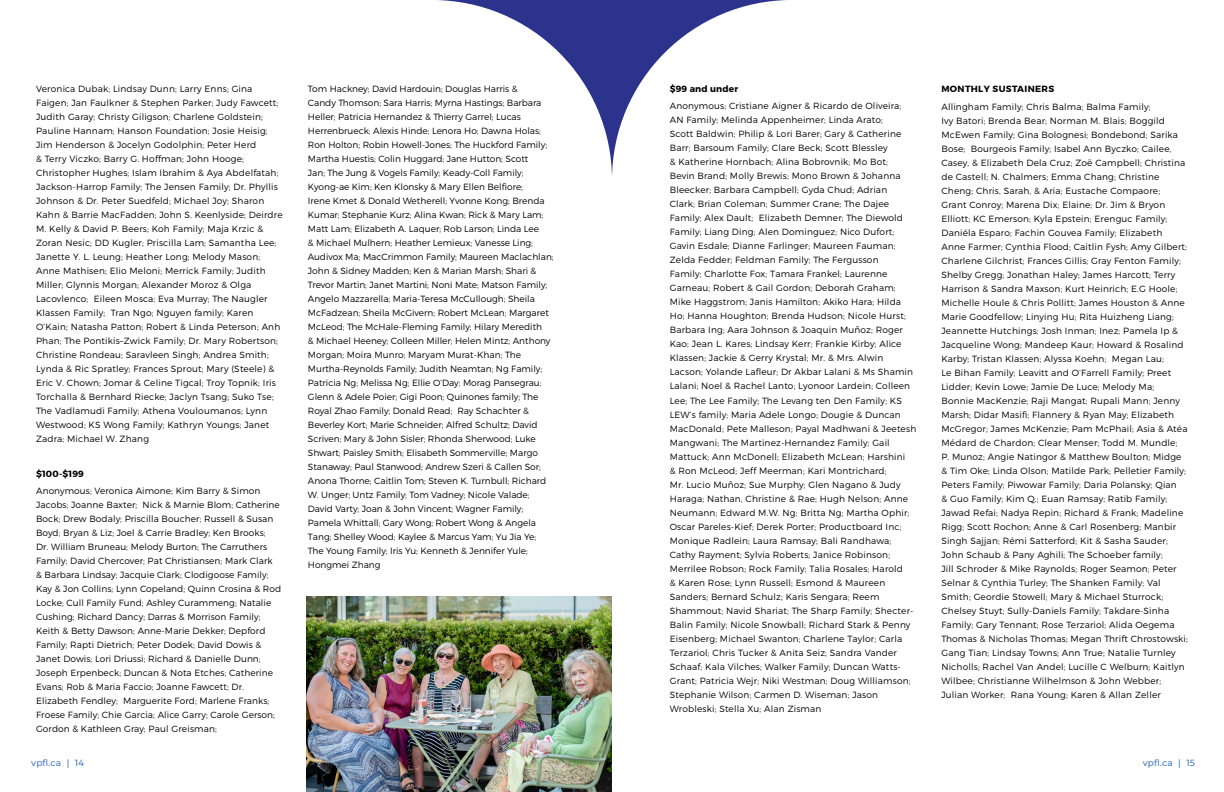
<style>
.page{position:relative;width:1224px;height:792px;background:#fff}
.page>*{position:absolute;margin:0;border:0;box-sizing:border-box;transform-origin:0 0}
.t1{font:300 9px/14px "Montserrat";letter-spacing:.02em;color:#000}
.t2{font:300 9px/14px "Montserrat";color:#000}
.t3{font:700 9px "Montserrat";letter-spacing:.04em;color:#000}
.t4{font:500 9px "Montserrat";letter-spacing:.02em;color:#4579bd}
.t5{font:700 9px "Montserrat";letter-spacing:.02em;color:#000}
</style>
<div class="page">
<svg style="left:612px;top:0;width:170px;height:175px"></svg>
<svg style="left:306px;top:0;width:306px;height:597px"></svg>
<svg style="left:306px;top:0;width:137px;height:1px"></svg>
<img style="left:306px;top:597px;width:306px;height:195px">
<p class="t1" style="left:36px;top:81px;width:248px">Veronica Dubak; Lindsay Dunn; Larry Enns; Gina Faigen; Jan Faulkner &amp; Stephen Parker; Judy Fawcett; Judith Garay; Christy Giligson; Charlene Goldstein; Pauline Hannam; Hanson Foundation; Josie Heisig; Jim Henderson &amp; Jocelyn Godolphin; Peter Herd<br>&amp; Terry Viczko; Barry G. Hoffman; John Hooge; Christopher Hughes; Islam Ibrahim &amp; Aya Abdelfatah; Jackson-Harrop Family; The Jensen Family; Dr. Phyllis Johnson &amp; Dr. Peter Suedfeld; Michael Joy; Sharon Kahn &amp; Barrie MacFadden; John S. Keenlyside; Deirdre M. Kelly &amp; David P. Beers; Koh Family; Maja Krzic &amp; Zoran Nesic; DD Kugler; Priscilla Lam; Samantha Lee; Janette Y. L. Leung; Heather Long; Melody Mason; Anne Mathisen; Elio Meloni; Merrick Family; Judith Miller; Glynnis Morgan; Alexander Moroz &amp; Olga Lacovlenco; Eileen Mosca; Eva Murray; The Naugler Klassen Family; Tran Ngo; Nguyen family; Karen O’Kain; Natasha Patton; Robert &amp; Linda Peterson; Anh Phan; The Pontikis–Zwick Family; Dr. Mary Robertson; Christine Rondeau; Saravleen Singh; Andrea Smith; Lynda &amp; Ric Spratley; Frances Sprout; Mary (Steele) &amp; Eric V. Chown; Jomar &amp; Celine Tigcal; Troy Topnik; Iris Torchalla &amp; Bernhard Riecke; Jaclyn Tsang; Suko Tse; The Vadlamudi Family; Athena Vouloumanos; Lynn Westwood; KS Wong Family; Kathryn Youngs; Janet Zadra; Michael W. Zhang</p>
<p class="t3" style="left:36px;top:468px;width:49px">$100-$199</p>
<p class="t1" style="left:36px;top:484px;width:247px">Anonymous; Veronica Aimone; Kim Barry &amp; Simon Jacobs; Joanne Baxter; Nick &amp; Marnie Blom; Catherine Bock; Drew Bodaly; Priscilla Boucher; Russell &amp; Susan Boyd; Bryan &amp; Liz; Joel &amp; Carrie Bradley; Ken Brooks;<br>Dr. William Bruneau; Melody Burton; The Carruthers Family; David Chercover; Pat Christiansen; Mark Clark<br>&amp; Barbara Lindsay; Jacquie Clark; Clodigoose Family; Kay &amp; Jon Collins; Lynn Copeland; Quinn Crosina &amp; Rod Locke; Cull Family Fund; Ashley Curammeng; Natalie Cushing; Richard Dancy; Darras &amp; Morrison Family; Keith &amp; Betty Dawson; Anne-Marie Dekker; Depford Family; Rapti Dietrich; Peter Dodek; David Dowis &amp; Janet Dowis; Lori Driussi; Richard &amp; Danielle Dunn; Joseph Erpenbeck; Duncan &amp; Nota Etches; Catherine Evans; Rob &amp; Maria Faccio; Joanne Fawcett; Dr.<br>Elizabeth Fendley; Marguerite Ford; Marlene Franks; Froese Family; Chie Garcia; Alice Garry; Carole Gerson; Gordon &amp; Kathleen Gray; Paul Greisman;</p>
<p class="t2" style="left:308px;top:81px;width:247px">Tom Hackney; David Hardouin; Douglas Harris &amp;<br>Candy Thomson; Sara Harris; Myrna Hastings; Barbara Heller; Patricia Hernandez &amp; Thierry Garrel; Lucas Herrenbrueck; Alexis Hinde; Lenora Ho; Dawna Holas; Ron Holton; Robin Howell-Jones; The Huckford Family; Martha Huestis; Colin Huggard; Jane Hutton; Scott<br>Jan; The Jung &amp; Vogels Family; Keady-Coll Family; Kyong-ae Kim; Ken Klonsky &amp; Mary Ellen Belfiore;<br>Irene Kmet &amp; Donald Wetherell; Yvonne Kong; Brenda Kumar; Stephanie Kurz; Alina Kwan; Rick &amp; Mary Lam; Matt Lam; Elizabeth A. Laquer; Rob Larson; Linda Lee<br>&amp; Michael Mulhern; Heather Lemieux; Vanesse Ling; Audivox Ma; MacCrimmon Family; Maureen Maclachlan; John &amp; Sidney Madden; Ken &amp; Marian Marsh; Shari &amp; Trevor Martin; Janet Martini; Noni Mate; Matson Family; Angelo Mazzarella; Maria-Teresa McCullough; Sheila McFadzean; Sheila McGivern; Robert McLean; Margaret McLeod; The McHale-Fleming Family; Hilary Meredith<br>&amp; Michael Heeney; Colleen Miller; Helen Mintz; Anthony Morgan; Moira Munro; Maryam Murat-Khan; The Murtha-Reynolds Family; Judith Neamtan; Ng Family; Patricia Ng; Melissa Ng; Ellie O’Day; Morag Pansegrau; Glenn &amp; Adele Poier; Gigi Poon; Quinones family; The Royal Zhao Family; Donald Read; Ray Schachter &amp; Beverley Kort; Marie Schneider; Alfred Schultz; David Scriven; Mary &amp; John Sisler; Rhonda Sherwood; Luke Shwart; Paisley Smith; Elisabeth Sommerville; Margo Stanaway; Paul Stanwood; Andrew Szeri &amp; Callen Sor; Anona Thorne; Caitlin Tom; Steven K. Turnbull; Richard W. Unger; Untz Family; Tom Vadney; Nicole Valade; David Varty; Joan &amp; John Vincent; Wagner Family; Pamela Whittall; Gary Wong; Robert Wong &amp; Angela Tang; Shelley Wood; Kaylee &amp; Marcus Yam; Yu Jia Ye; The Young Family; Iris Yu; Kenneth &amp; Jennifer Yule; Hongmei Zhang</p>
<p class="t5" style="left:670px;top:83px;width:70px">$99 and under</p>
<p class="t1" style="left:670px;top:99px;width:248px">Anonymous; Cristiane Aigner &amp; Ricardo de Oliveira; AN Family; Melinda Appenheimer; Linda Arato;<br>Scott Baldwin; Philip &amp; Lori Barer; Gary &amp; Catherine Barr; Barsoum Family; Clare Beck; Scott Blessley<br>&amp; Katherine Hornbach; Alina Bobrovnik; Mo Bot;<br>Bevin Brand; Molly Brewis; Mono Brown &amp; Johanna Bleecker; Barbara Campbell; Gyda Chud; Adrian<br>Clark; Brian Coleman; Summer Crane; The Dajee Family; Alex Dault; Elizabeth Demner; The Diewold Family; Liang Ding; Alen Dominguez; Nico Dufort; Gavin Esdale; Dianne Farlinger; Maureen Fauman; Zelda Fedder; Feldman Family; The Fergusson<br>Family; Charlotte Fox; Tamara Frankel; Laurenne Garneau; Robert &amp; Gail Gordon; Deborah Graham; Mike Haggstrom; Janis Hamilton; Akiko Hara; Hilda Ho; Hanna Houghton; Brenda Hudson; Nicole Hurst; Barbara Ing; Aara Johnson &amp; Joaquin Muñoz; Roger Kao; Jean L. Kares; Lindsay Kerr; Frankie Kirby; Alice Klassen; Jackie &amp; Gerry Krystal; Mr. &amp; Mrs. Alwin Lacson; Yolande Lafleur; Dr Akbar Lalani &amp; Ms Shamin Lalani; Noel &amp; Rachel Lanto; Lyonoor Lardein; Colleen Lee; The Lee Family; The Levang ten Den Family; KS LEW’s family; Maria Adele Longo; Dougie &amp; Duncan MacDonald; Pete Malleson; Payal Madhwani &amp; Jeetesh Mangwani; The Martinez-Hernandez Family; Gail Mattuck; Ann McDonell; Elizabeth McLean; Harshini<br>&amp; Ron McLeod; Jeff Meerman; Kari Montrichard;<br>Mr. Lucio Muñoz; Sue Murphy; Glen Nagano &amp; Judy Haraga; Nathan, Christine &amp; Rae; Hugh Nelson; Anne Neumann; Edward M.W. Ng; Britta Ng; Martha Ophir; Oscar Pareles-Kief; Derek Porter; Productboard Inc; Monique Radlein; Laura Ramsay; Bali Randhawa; Cathy Rayment; Sylvia Roberts; Janice Robinson; Merrilee Robson; Rock Family; Talia Rosales; Harold<br>&amp; Karen Rose; Lynn Russell; Esmond &amp; Maureen Sanders; Bernard Schulz; Karis Sengara; Reem Shammout; Navid Shariat; The Sharp Family; Shecter-Balin Family; Nicole Snowball; Richard Stark &amp; Penny Eisenberg; Michael Swanton; Charlene Taylor; Carla Terzariol; Chris Tucker &amp; Anita Seiz; Sandra Vander Schaaf; Kala Vilches; Walker Family; Duncan Watts-Grant; Patricia Wejr; Niki Westman; Doug Williamson; Stephanie Wilson; Carmen D. Wiseman; Jason Wrobleski; Stella Xu; Alan Zisman</p>
<p class="t3" style="left:941px;top:83px;width:114px">MONTHLY SUSTAINERS</p>
<p class="t1" style="left:941px;top:99px;width:248px">Allingham Family; Chris Balma; Balma Family;<br>Ivy Batori; Brenda Bear; Norman M. Blais; Boggild McEwen Family; Gina Bolognesi; Bondebond; Sarika Bose; Bourgeois Family; Isabel Ann Byczko; Cailee, Casey, &amp; Elizabeth Dela Cruz; Zoë Campbell; Christina de Castell; N. Chalmers; Emma Chang; Christine Cheng; Chris, Sarah, &amp; Aria; Eustache Compaore;<br>Grant Conroy; Marena Dix; Elaine; Dr. Jim &amp; Bryon Elliott; KC Emerson; Kyla Epstein; Erenguc Family; Daniéla Esparo; Fachin Gouvea Family; Elizabeth Anne Farmer; Cynthia Flood; Caitlin Fysh; Amy Gilbert; Charlene Gilchrist; Frances Gillis; Gray Fenton Family; Shelby Gregg; Jonathan Haley; James Harcott; Terry Harrison &amp; Sandra Maxson; Kurt Heinrich; E.G Hoole; Michelle Houle &amp; Chris Pollitt; James Houston &amp; Anne Marie Goodfellow; Linying Hu; Rita Huizheng Liang; Jeannette Hutchings; Josh Inman; Inez; Pamela Ip &amp; Jacqueline Wong; Mandeep Kaur; Howard &amp; Rosalind Karby; Tristan Klassen; Alyssa Koehn; Megan Lau;<br>Le Bihan Family; Leavitt and O’Farrell Family; Preet Lidder; Kevin Lowe; Jamie De Luce; Melody Ma; Bonnie MacKenzie; Raji Mangat; Rupali Mann; Jenny Marsh; Didar Masifi; Flannery &amp; Ryan May; Elizabeth McGregor; James McKenzie; Pam McPhail; Asia &amp; Atéa Médard de Chardon; Clear Menser; Todd M. Mundle;<br>P. Munoz; Angie Natingor &amp; Matthew Boulton; Midge &amp; Tim Oke; Linda Olson; Matilde Park; Pelletier Family; Peters Family; Piwowar Family; Daria Polansky; Qian<br>&amp; Guo Family; Kim Q.; Euan Ramsay; Ratib Family; Jawad Refai; Nadya Repin; Richard &amp; Frank; Madeline Rigg; Scott Rochon; Anne &amp; Carl Rosenberg; Manbir Singh Sajjan; Rémi Satterford; Kit &amp; Sasha Sauder; John Schaub &amp; Pany Aghili; The Schoeber family;<br>Jill Schroder &amp; Mike Raynolds; Roger Seamon; Peter Selnar &amp; Cynthia Turley; The Shanken Family; Val Smith; Geordie Stowell; Mary &amp; Michael Sturrock; Chelsey Stuyt; Sully-Daniels Family; Takdare-Sinha Family; Gary Tennant; Rose Terzariol; Alida Oegema Thomas &amp; Nicholas Thomas; Megan Thrift Chrostowski; Gang Tian; Lindsay Towns; Ann True; Natalie Turnley Nicholls; Rachel Van Andel; Lucille C Welburn; Kaitlyn Wilbee; Christianne Wilhelmson &amp; John Webber; Julian Worker; Rana Young; Karen &amp; Allan Zeller</p>
<p class="t4" style="left:31px;top:757px;width:55px">vpfl.ca | 14</p>
<p class="t4" style="left:1143px;top:757px;width:54px">vpfl.ca | 15</p>
</div>
